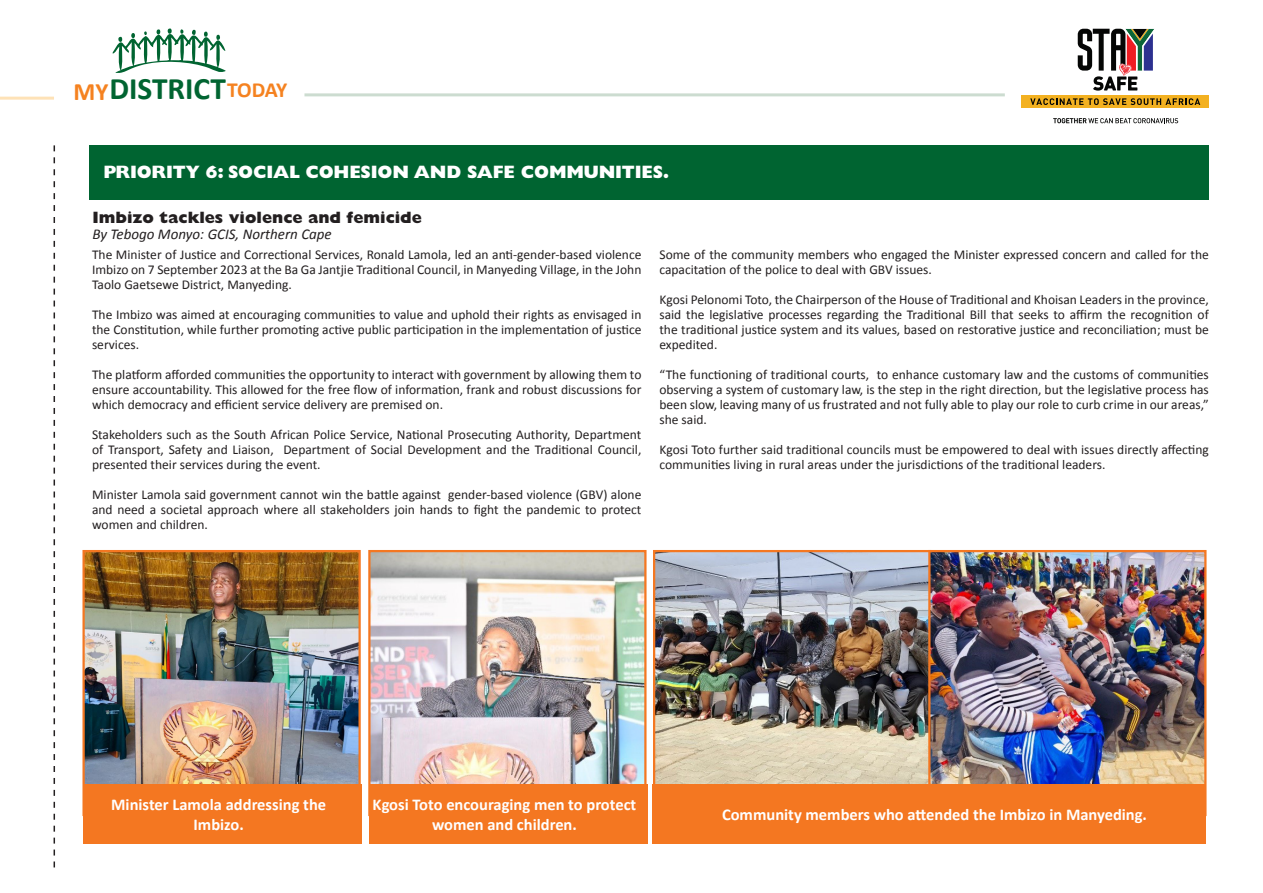
<style>
.page{position:relative;width:1263px;height:893px;background:#fff}
.page>*{position:absolute;margin:0;border:0;box-sizing:border-box;transform-origin:0 0}
.t1{font:700 31.35px "Calibri";color:#006431}
.t2{font:700 25.05px "Calibri";color:#f58220}
.t3{font:700 21.6px "Calibri";letter-spacing:-.025em;color:#f58220}
.t4{font:800 18px "Gill Sans MT Pro";letter-spacing:-.01em;color:#fff}
.t5{font:700 16.5px/19.8px "Calibri";color:#fff;text-align:center}
.t6{font:800 16.5px "Gill Sans MT Pro";color:#231f20}
.t7{font:italic 15px "Calibri";color:#231f20}
.t8{font:13.5px/15px "Calibri";color:#231f20;text-align:justify}
</style>
<div class="page">
<div style="left:90px;top:145px;width:1119px;height:55px;background:#006431"></div>
<svg style="left:54px;top:145px;width:1px;height:722px"></svg>
<hr style="left:0;top:97px;width:54px;height:3px;background:#fee2b7">
<hr style="left:304px;top:93px;width:701px;height:3px;background:#ccdcd0">
<svg style="left:113px;top:28px;width:113px;height:45px"></svg>
<svg style="left:1078px;top:29px;width:76px;height:62px"></svg>
<div style="left:1022px;top:95px;width:187px;height:12px;background:#f3b121"></div>
<svg style="left:1030px;top:98px;width:170px;height:7px"></svg>
<svg style="left:1053px;top:118px;width:125px;height:5px"></svg>
<img style="left:85px;top:553px;width:273px;height:231px">
<div style="left:82px;top:550px;width:279px;height:266px;border:2px solid #f47721"></div>
<img style="left:656px;top:553px;width:547px;height:231px">
<div style="left:653px;top:550px;width:278px;height:266px;border:2px solid #f47721"></div>
<img style="left:371px;top:553px;width:272px;height:231px">
<div style="left:368px;top:550px;width:278px;height:266px;border:2px solid #f47721"></div>
<div style="left:928px;top:550px;width:278px;height:266px;border:2px solid #f47721"></div>
<div style="left:83px;top:784px;width:278px;height:60px;background:#f47721"></div>
<div style="left:652px;top:784px;width:278px;height:60px;background:#f47721"></div>
<div style="left:369px;top:784px;width:278px;height:60px;background:#f47721"></div>
<div style="left:927px;top:784px;width:279px;height:60px;background:#f47721"></div>
<p class="t2" style="left:73px;top:75px;width:36px">MY</p>
<p class="t1" style="left:109px;top:69px;width:118px">DISTRICT</p>
<p class="t3" style="left:227px;top:76px;width:62px">TODAY</p>
<p class="t4" style="left:103px;top:162px;width:568px">PRIORITY 6: SOCIAL COHESION AND SAFE COMMUNITIES.</p>
<p class="t6" style="left:92px;top:207px;width:331px">Imbizo tackles violence and femicide</p>
<p class="t7" style="left:92px;top:224px;width:241px">By Tebogo Monyo: GCIS, Northern Cape</p>
<p class="t8" style="left:92px;top:247px;width:551px">The Minister of Justice and Correctional Services, Ronald Lamola, led an anti-gender-based violence Imbizo on 7 September 2023 at the Ba Ga Jantjie Traditional Council, in Manyeding Village, in the John Taolo Gaetsewe District, Manyeding.</p>
<p class="t8" style="left:92px;top:307px;width:551px">The Imbizo was aimed at encouraging communities to value and uphold their rights as envisaged in the Constitution, while further promoting active public participation in the implementation of justice services.</p>
<p class="t8" style="left:92px;top:367px;width:551px">The platform afforded communities the opportunity to interact with government by allowing them to ensure accountability. This allowed for the free flow of information, frank and robust discussions for which democracy and efficient service delivery are premised on.</p>
<p class="t8" style="left:92px;top:427px;width:551px">Stakeholders such as the South African Police Service, National Prosecuting Authority, Department of Transport, Safety and Liaison, Department of Social Development and the Traditional Council, presented their services during the event.</p>
<p class="t8" style="left:92px;top:487px;width:551px">Minister Lamola said government cannot win the battle against gender-based violence (GBV) alone and need a societal approach where all stakeholders join hands to fight the pandemic to protect women and children.</p>
<p class="t8" style="left:659px;top:247px;width:551px">Some of the community members who engaged the Minister expressed concern and called for the capacitation of the police to deal with GBV issues.</p>
<p class="t8" style="left:659px;top:292px;width:551px">Kgosi Pelonomi Toto, the Chairperson of the House of Traditional and Khoisan Leaders in the province, said the legislative processes regarding the Traditional Bill that seeks to affirm the recognition of the traditional justice system and its values, based on restorative justice and reconciliation; must be expedited.</p>
<p class="t8" style="left:659px;top:367px;width:551px">“The functioning of traditional courts, to enhance customary law and the customs of communities observing a system of customary law, is the step in the right direction, but the legislative process has been slow, leaving many of us frustrated and not fully able to play our role to curb crime in our areas,” she said.</p>
<p class="t8" style="left:659px;top:442px;width:551px">Kgosi Toto further said traditional councils must be empowered to deal with issues directly affecting communities living in rural areas under the jurisdictions of the traditional leaders.</p>
<p class="t5" style="left:111px;top:795px;width:216px">Minister Lamola addressing the<br>Imbizo.</p>
<p class="t5" style="left:373px;top:795px;width:265px">Kgosi Toto encouraging men to protect women and children.</p>
<p class="t5" style="left:722px;top:804px;width:426px">Community members who attended the Imbizo in Manyeding.</p>
</div>
